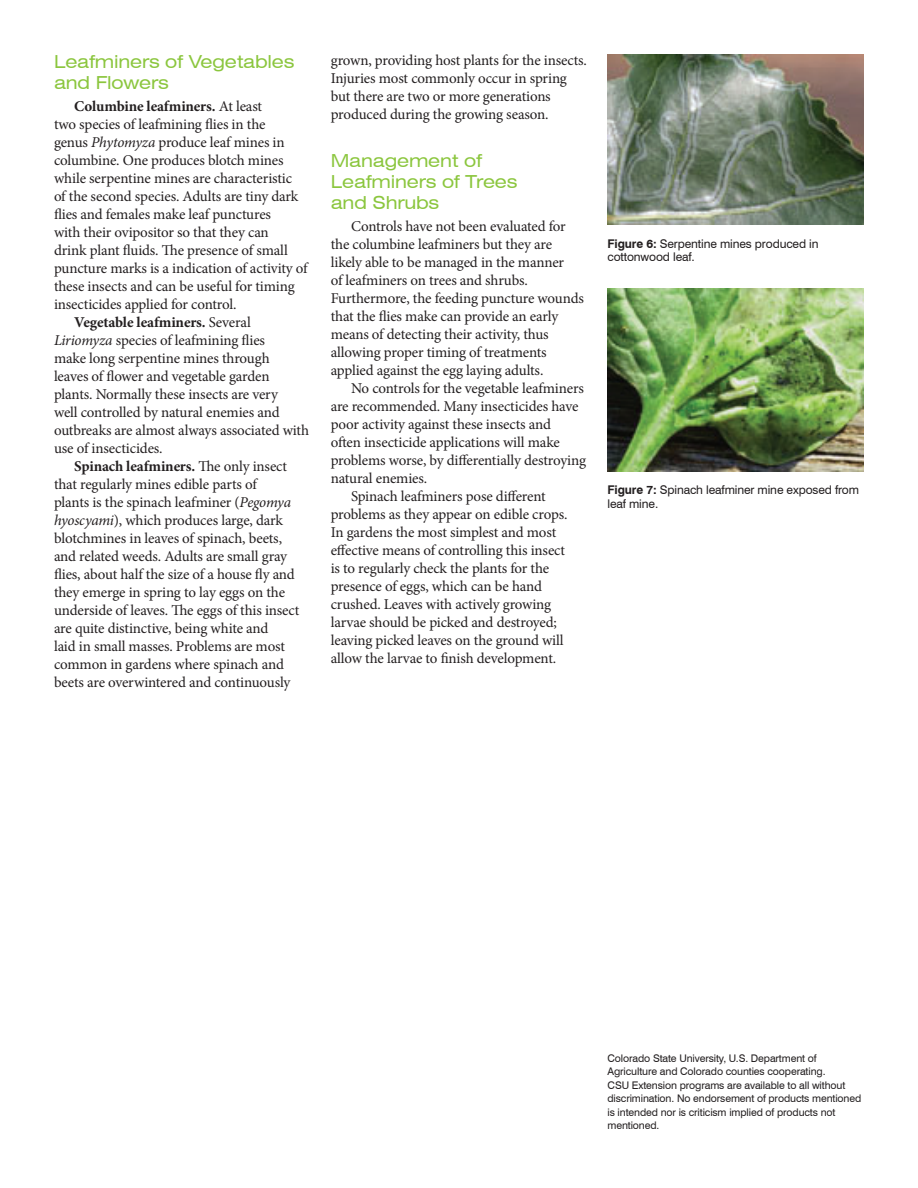
<style>
.page{position:relative;width:918px;height:1188px;background:#fff}
.page>*{position:absolute;margin:0;border:0;box-sizing:border-box;transform-origin:0 0}
.subhead_1{font:expanded 18px/21px "Swiss 721 BT";letter-spacing:-.01em;color:#8bc63e}
.body{font:15px/18px "Minion Pro";letter-spacing:-.01em;color:#231f20}
.figure_caption{font:12px/13.5px "Swiss 721 BT";letter-spacing:-.01em;color:#231f20}
.furtherance_clause{font:10.5px/13.5px "Swiss 721 BT";letter-spacing:-.01em;color:#231f20}
.s1{font-weight:700}
.s2{font-style:italic}
</style>
<div class="page">
<img style="left:608px;top:54px;width:256px;height:171px">
<img style="left:608px;top:288px;width:256px;height:183px">
<p class="subhead_1" style="left:54px;top:51px;width:242px">Leafminers of Vegetables and Flowers</p>
<p class="body" style="left:54px;top:97px;width:255px;text-indent:20px"><span class="s1">Columbine leafminers.</span> At least<br>two species of leafmining flies in the<br>genus <span class="s2">Phytomyza</span> produce leaf mines in columbine. One produces blotch mines while serpentine mines are characteristic<br>of the second species. Adults are tiny dark flies and females make leaf punctures<br>with their ovipositor so that they can<br>drink plant fluids. The presence of small puncture marks is a indication of activity of these insects and can be useful for timing insecticides applied for control.</p>
<p class="body" style="left:54px;top:313px;width:257px;text-indent:20px"><span class="s1">Vegetable leafminers.</span> Several <span class="s2">Liriomyza</span> species of leafmining flies<br>make long serpentine mines through<br>leaves of flower and vegetable garden plants. Normally these insects are very<br>well controlled by natural enemies and outbreaks are almost always associated with use of insecticides.</p>
<p class="body" style="left:54px;top:457px;width:247px;text-indent:20px"><span class="s1">Spinach leafminers.</span> The only insect that regularly mines edible parts of<br>plants is the spinach leafminer (<span class="s2">Pegomya hyoscyami</span>), which produces large, dark blotchmines in leaves of spinach, beets, and related weeds. Adults are small gray flies, about half the size of a house fly and they emerge in spring to lay eggs on the underside of leaves. The eggs of this insect are quite distinctive, being white and<br>laid in small masses. Problems are most common in gardens where spinach and beets are overwintered and continuously</p>
<p class="body" style="left:331px;top:51px;width:258px">grown, providing host plants for the insects.<br>Injuries most commonly occur in spring but there are two or more generations produced during the growing season.</p>
<p class="subhead_1" style="left:331px;top:150px;width:188px">Management of<br>Leafminers of Trees and Shrubs</p>
<p class="body" style="left:331px;top:218px;width:255px;text-indent:20px">Controls have not been evaluated for the columbine leafminers but they are likely able to be managed in the manner<br>of leafminers on trees and shrubs.<br>Furthermore, the feeding puncture wounds that the flies make can provide an early means of detecting their activity, thus allowing proper timing of treatments applied against the egg laying adults.</p>
<p class="body" style="left:331px;top:380px;width:257px;text-indent:20px">No controls for the vegetable leafminers are recommended. Many insecticides have poor activity against these insects and<br>often insecticide applications will make problems worse, by differentially destroying natural enemies.</p>
<p class="body" style="left:331px;top:488px;width:238px;text-indent:20px">Spinach leafminers pose different problems as they appear on edible crops.<br>In gardens the most simplest and most effective means of controlling this insect is to regularly check the plants for the presence of eggs, which can be hand crushed. Leaves with actively growing larvae should be picked and destroyed; leaving picked leaves on the ground will allow the larvae to finish development.</p>
<p class="figure_caption" style="left:608px;top:237px;width:213px"><span class="s1">Figure 6:</span> Serpentine mines produced in cottonwood leaf.</p>
<p class="figure_caption" style="left:608px;top:483px;width:253px"><span class="s1">Figure 7:</span> Spinach leafminer mine exposed from leaf mine.</p>
<p class="furtherance_clause" style="left:608px;top:1051px;width:255px">Colorado State University, U.S. Department of Agriculture and Colorado counties cooperating.<br>CSU Extension programs are available to all without discrimination. No endorsement of products mentioned is intended nor is criticism implied of products not mentioned.</p>
</div>
